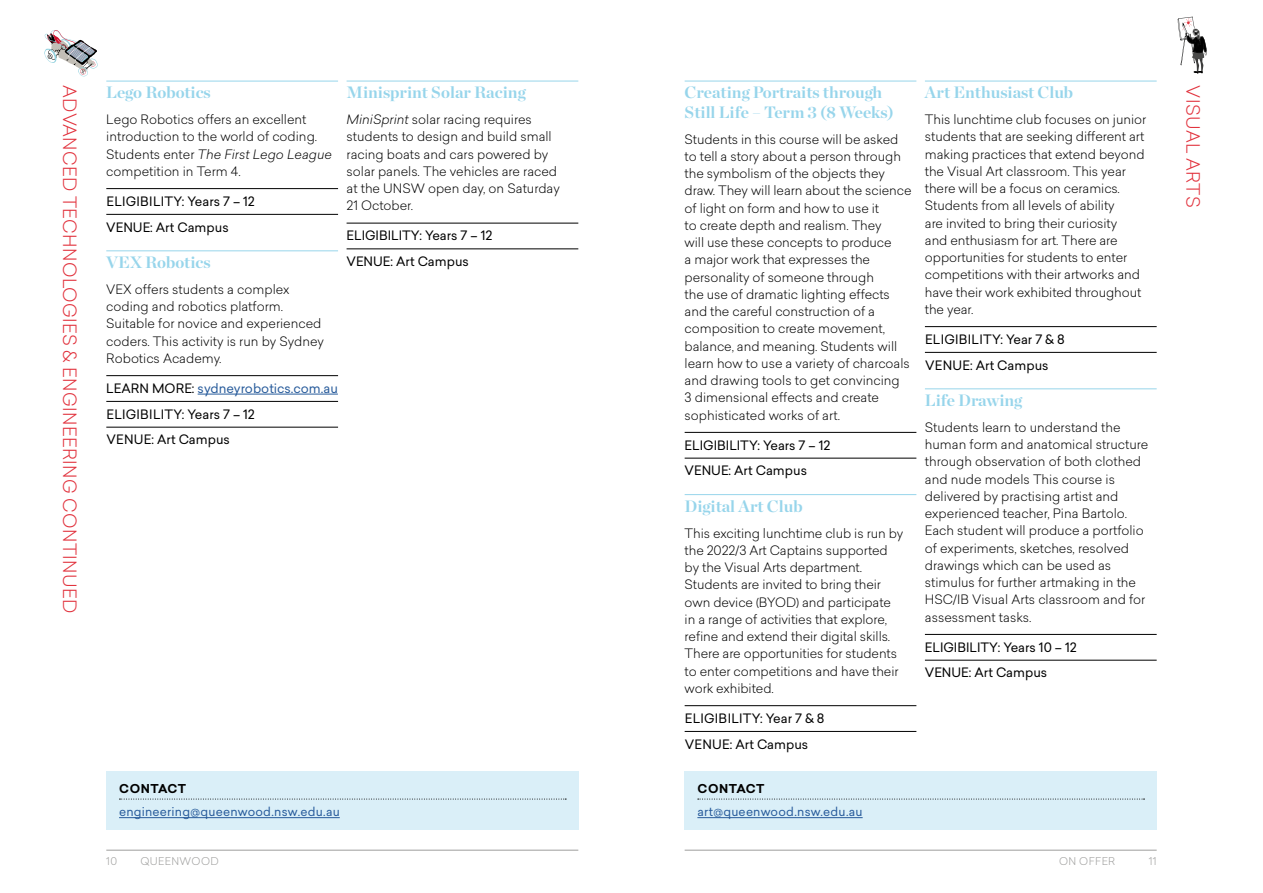
<style>
.page{position:relative;width:1263px;height:893px;background:#fff}
.page>*{position:absolute;margin:0;border:0;box-sizing:border-box;transform-origin:0 0}
.t1{font:300 18px "Sailec";letter-spacing:.02em;color:#e1303b}
.t2{font:700 16.5px/19.5px "Chronicle Display";color:#97d5eb}
.t3{font:300 12.75px/17.2px "Sailec";letter-spacing:-.005em;color:#000}
.t4{font:12.75px/25.8px "Sailec";color:#000}
.t5{font:12.75px/25.8px "Sailec";letter-spacing:.02em;color:#000}
.t6{font:12px "Sailec";letter-spacing:.015em;color:#275b9b}
.t7{font:700 12px "Sailec";letter-spacing:.035em;color:#000}
.t8{font:300 10.5px "Sailec";letter-spacing:.04em;color:#9d9d9c}
.s1{font-style:italic}
.s2{color:#275b9b}
</style>
<div class="page">
<hr style="left:106px;top:850px;width:472px;height:1px;background:#9d9d9c">
<hr style="left:685px;top:850px;width:472px;height:1px;background:#9d9d9c">
<svg style="left:1180px;top:54px;width:26px;height:20px"></svg>
<img style="left:1177px;top:16px;width:30px;height:38px">
<svg style="left:44px;top:30px;width:54px;height:46px"></svg>
<hr style="left:106px;top:81px;width:232px;height:1px;background:#97d5eb">
<hr style="left:106px;top:188px;width:232px;height:1px;background:#000">
<hr style="left:106px;top:214px;width:232px;height:1px;background:#000">
<hr style="left:106px;top:251px;width:232px;height:1px;background:#97d5eb">
<hr style="left:106px;top:375px;width:232px;height:1px;background:#000">
<hr style="left:198px;top:394px;width:140px;height:1px;background:#275b9b">
<hr style="left:106px;top:401px;width:232px;height:1px;background:#000">
<hr style="left:106px;top:427px;width:232px;height:1px;background:#000">
<hr style="left:347px;top:81px;width:231px;height:1px;background:#97d5eb">
<hr style="left:347px;top:223px;width:231px;height:1px;background:#000">
<hr style="left:347px;top:249px;width:231px;height:1px;background:#000">
<div style="left:106px;top:771px;width:472px;height:58px;background:#daeff8"></div>
<svg style="left:119px;top:799px;width:447px;height:1px"></svg>
<hr style="left:119px;top:817px;width:221px;height:1px;background:#275b9b">
<hr style="left:685px;top:81px;width:231px;height:1px;background:#97d5eb">
<hr style="left:685px;top:432px;width:231px;height:1px;background:#000">
<hr style="left:685px;top:458px;width:231px;height:1px;background:#000">
<hr style="left:685px;top:494px;width:231px;height:1px;background:#97d5eb">
<hr style="left:685px;top:705px;width:231px;height:1px;background:#000">
<hr style="left:685px;top:731px;width:231px;height:1px;background:#000">
<hr style="left:925px;top:81px;width:232px;height:1px;background:#97d5eb">
<hr style="left:925px;top:326px;width:232px;height:1px;background:#000">
<hr style="left:925px;top:352px;width:232px;height:1px;background:#000">
<hr style="left:925px;top:389px;width:232px;height:1px;background:#97d5eb">
<hr style="left:925px;top:634px;width:232px;height:1px;background:#000">
<hr style="left:925px;top:660px;width:232px;height:1px;background:#000">
<div style="left:685px;top:771px;width:472px;height:58px;background:#daeff8"></div>
<svg style="left:698px;top:799px;width:446px;height:1px"></svg>
<hr style="left:697px;top:817px;width:166px;height:1px;background:#275b9b">
<h1 class="t1" style="left:82px;top:85px;width:529px;rotate:90deg">ADVANCED TECHNOLOGIES &amp; ENGINEERING CONTINUED</h1>
<p class="t2" style="left:106px;top:82px;width:106px">Lego Robotics</p>
<p class="t3" style="left:106px;top:110px;width:227px">Lego Robotics offers an excellent introduction to the world of coding.<br>Students enter <span class="s1">The First Lego League </span>competition in Term 4.</p>
<p class="t4" style="left:106px;top:188px;width:150px">ELIGIBILITY: Years 7 – 12<br>VENUE: Art Campus</p>
<p class="t2" style="left:106px;top:251px;width:106px">VEX Robotics</p>
<p class="t3" style="left:106px;top:280px;width:219px">VEX offers students a complex coding and robotics platform.<br>Suitable for novice and experienced coders. This activity is run by Sydney<br>Robotics Academy.</p>
<p class="t4" style="left:106px;top:375px;width:233px">LEARN MORE: <span class="s2">sydneyrobotics.com.au<br></span>ELIGIBILITY: Years 7 – 12<br>VENUE: Art Campus</p>
<p class="t2" style="left:347px;top:82px;width:180px">Minisprint Solar Racing</p>
<p class="t3" style="left:347px;top:110px;width:215px"><span class="s1">MiniSprint</span> solar racing requires students to design and build small racing boats and cars powered by solar panels. The vehicles are raced at the UNSW open day, on Saturday<br>21 October.</p>
<p class="t4" style="left:347px;top:223px;width:147px">ELIGIBILITY: Years 7 – 12<br>VENUE: Art Campus</p>
<p class="t7" style="left:119px;top:780px;width:68px">CONTACT</p>
<p class="t6" style="left:119px;top:804px;width:222px">engineering@queenwood.nsw.edu.au</p>
<p class="t2" style="left:685px;top:82px;width:211px">Creating Portraits through<br>Still Life – Term 3 (8 Weeks)</p>
<p class="t3" style="left:685px;top:130px;width:228px">Students in this course will be asked to tell a story about a person through the symbolism of the objects they draw. They will learn about the science of light on form and how to use it<br>to create depth and realism. They<br>will use these concepts to produce<br>a major work that expresses the personality of someone through<br>the use of dramatic lighting effects and the careful construction of a composition to create movement, balance, and meaning. Students will learn how to use a variety of charcoals and drawing tools to get convincing<br>3 dimensional effects and create sophisticated works of art.</p>
<p class="t4" style="left:685px;top:432px;width:147px">ELIGIBILITY: Years 7 – 12<br>VENUE: Art Campus</p>
<p class="t2" style="left:685px;top:495px;width:119px">Digital Art Club</p>
<p class="t3" style="left:685px;top:524px;width:220px">This exciting lunchtime club is run by the 2022/3 Art Captains supported by the Visual Arts department.<br>Students are invited to bring their own device (BYOD) and participate in a range of activities that explore, refine and extend their digital skills.<br>There are opportunities for students to enter competitions and have their work exhibited.</p>
<p class="t5" style="left:685px;top:705px;width:141px">ELIGIBILITY: Year 7 &amp; 8<br>VENUE: Art Campus</p>
<p class="t7" style="left:698px;top:780px;width:68px">CONTACT</p>
<p class="t6" style="left:697px;top:804px;width:167px">art@queenwood.nsw.edu.au</p>
<p class="t2" style="left:925px;top:82px;width:150px">Art Enthusiast Club</p>
<p class="t3" style="left:925px;top:110px;width:223px">This lunchtime club focuses on junior students that are seeking different art making practices that extend beyond the Visual Art classroom. This year there will be a focus on ceramics.<br>Students from all levels of ability<br>are invited to bring their curiosity<br>and enthusiasm for art. There are opportunities for students to enter competitions with their artworks and have their work exhibited throughout the year.</p>
<p class="t5" style="left:925px;top:326px;width:141px">ELIGIBILITY: Year 7 &amp; 8<br>VENUE: Art Campus</p>
<p class="t2" style="left:925px;top:389px;width:99px">Life Drawing</p>
<p class="t3" style="left:925px;top:418px;width:225px">Students learn to understand the human form and anatomical structure through observation of both clothed and nude models This course is delivered by practising artist and experienced teacher, Pina Bartolo.<br>Each student will produce a portfolio of experiments, sketches, resolved drawings which can be used as stimulus for further artmaking in the HSC/IB Visual Arts classroom and for assessment tasks.</p>
<p class="t4" style="left:925px;top:634px;width:153px">ELIGIBILITY: Years 10 – 12<br>VENUE: Art Campus</p>
<p class="t8" style="left:106px;top:854px;width:12px">10</p>
<p class="t8" style="left:140px;top:854px;width:80px">QUEENWOOD</p>
<p class="t8" style="left:1059px;top:854px;width:58px">ON OFFER</p>
<p class="t8" style="left:1149px;top:854px;width:9px">11</p>
<h1 class="t1" style="left:1205px;top:85px;width:124px;rotate:90deg">VISUAL ARTS</h1>
</div>
